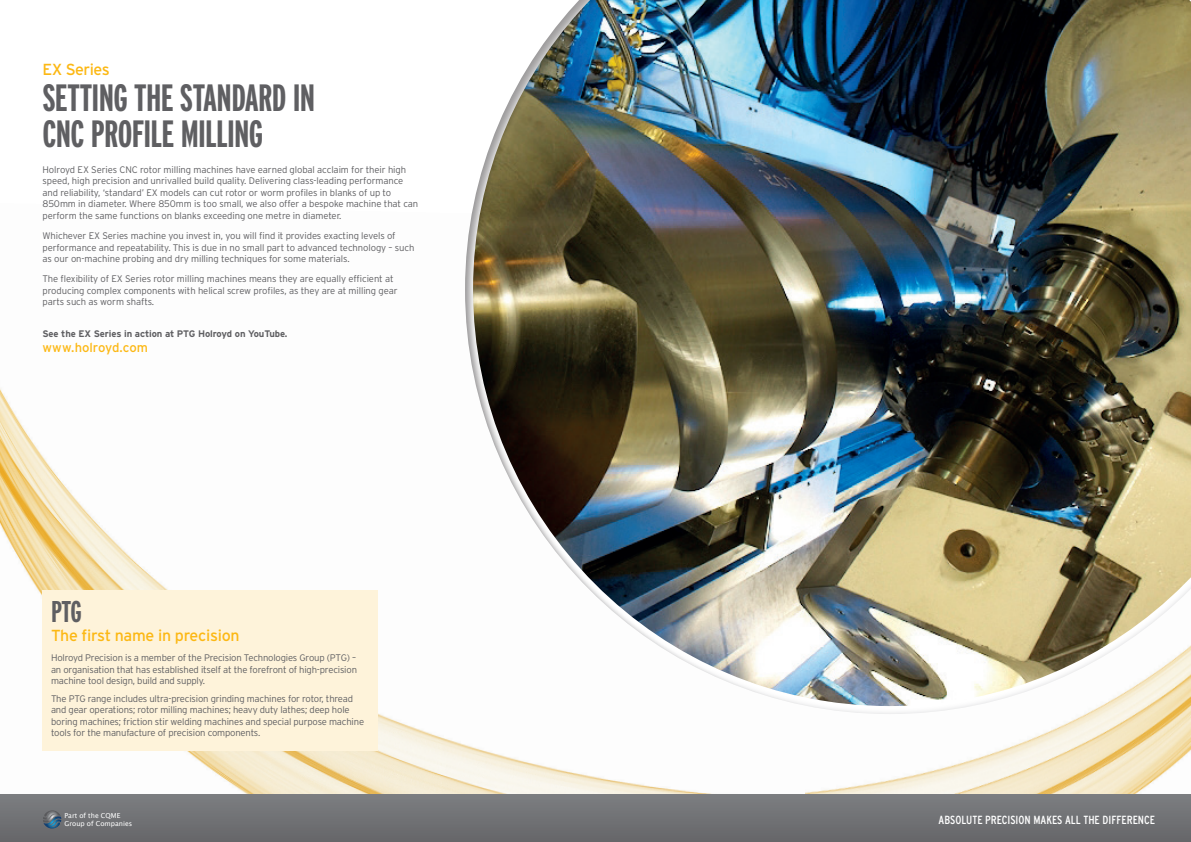
<style>
.page{position:relative;width:1191px;height:842px;background:#fff}
.page>*{position:absolute;margin:0;border:0;box-sizing:border-box;transform-origin:0 0}
.t1{font:700 extra-condensed 38px "Interstate";letter-spacing:-.02em;color:#5f5f62}
.t2{font:700 extra-condensed 30px "Interstate";color:#5f5f62}
.t3{font:16px "Interstate";letter-spacing:-.02em;color:#fcb814}
.t4{font:13px "Interstate";letter-spacing:-.005em;color:#fcb814}
.t5{font:condensed 11.8px "Interstate";color:#fff}
.t6{font:300 9.5px/11.5px "Interstate";letter-spacing:-.01em;color:#5f5f62}
.t7{font:700 9.5px "Interstate";letter-spacing:-.01em;color:#5f5f62}
.t8{font:6.8px/8.1px "Lucida Grande";color:#fff}
</style>
<div class="page">
<img style="left:823px;top:714px;width:368px;height:80px">
<img style="left:0;top:388px;width:823px;height:406px">
<div style="left:43px;top:590px;width:335px;height:160px;background:#fef3da"></div>
<div style="left:464px;top:0;width:727px;height:714px;background:#231f20;opacity:.4"></div>
<div style="left:0;top:794px;width:595px;height:48px;background:#717275"></div>
<div style="left:595px;top:794px;width:596px;height:48px;background:#717275"></div>
<svg style="left:43px;top:810px;width:18px;height:18px"></svg>
<h3 class="t3" style="left:43px;top:61px;width:69px">EX Series</h3>
<h1 class="t1" style="left:43px;top:77px;width:26px">SETTING</h1>
<h1 class="t1" style="left:134px;top:77px;width:60px">THE STANDARD</h1>
<h1 class="t1" style="left:293px;top:77px;width:11px">IN</h1>
<h1 class="t1" style="left:42px;top:113px;width:151px">CNC PROFILE MILLING</h1>
<p class="t6" style="left:43px;top:164px;width:377px">Holroyd EX Series CNC rotor milling machines have earned global acclaim for their high speed, high precision and unrivalled build quality. Delivering class-leading performance and reliability, ‘standard’ EX models can cut rotor or worm profiles in blanks of up to 850mm in diameter. Where 850mm is too small, we also offer a bespoke machine that can perform the same functions on blanks exceeding one metre in diameter.</p>
<p class="t6" style="left:43px;top:230px;width:373px">Whichever EX Series machine you invest in, you will find it provides exacting levels of performance and repeatability. This is due in no small part to advanced technology – such as our on-machine probing and dry milling techniques for some materials.</p>
<p class="t6" style="left:43px;top:273px;width:356px">The flexibility of EX Series rotor milling machines means they are equally efficient at producing complex components with helical screw profiles, as they are at milling gear parts such as worm shafts.</p>
<p class="t7" style="left:43px;top:328px;width:246px">See the EX Series in action at PTG Holroyd on YouTube.</p>
<h3 class="t4" style="left:43px;top:340px;width:107px">www.holroyd.com</h3>
<h2 class="t2" style="left:51px;top:595px;width:32px">PTG</h2>
<h3 class="t3" style="left:51px;top:627px;width:190px">The first name in precision</h3>
<p class="t6" style="left:51px;top:652px;width:307px;text-align:justify">Holroyd Precision is a member of the Precision Technologies Group (PTG) – an organisation that has established itself at the forefront of high-precision machine tool design, build and supply.</p>
<p class="t6" style="left:51px;top:692px;width:314px">The PTG range includes ultra-precision grinding machines for rotor, thread and gear operations; rotor milling machines; heavy duty lathes; deep hole boring machines; friction stir welding machines and special purpose machine tools for the manufacture of precision components.</p>
<p class="t8" style="left:65px;top:812px;width:69px">Part of the CQME<br>Group of Companies</p>
<p class="t5" style="left:938px;top:814px;width:218px">ABSOLUTE PRECISION MAKES ALL THE DIFFERENCE</p>
</div>
